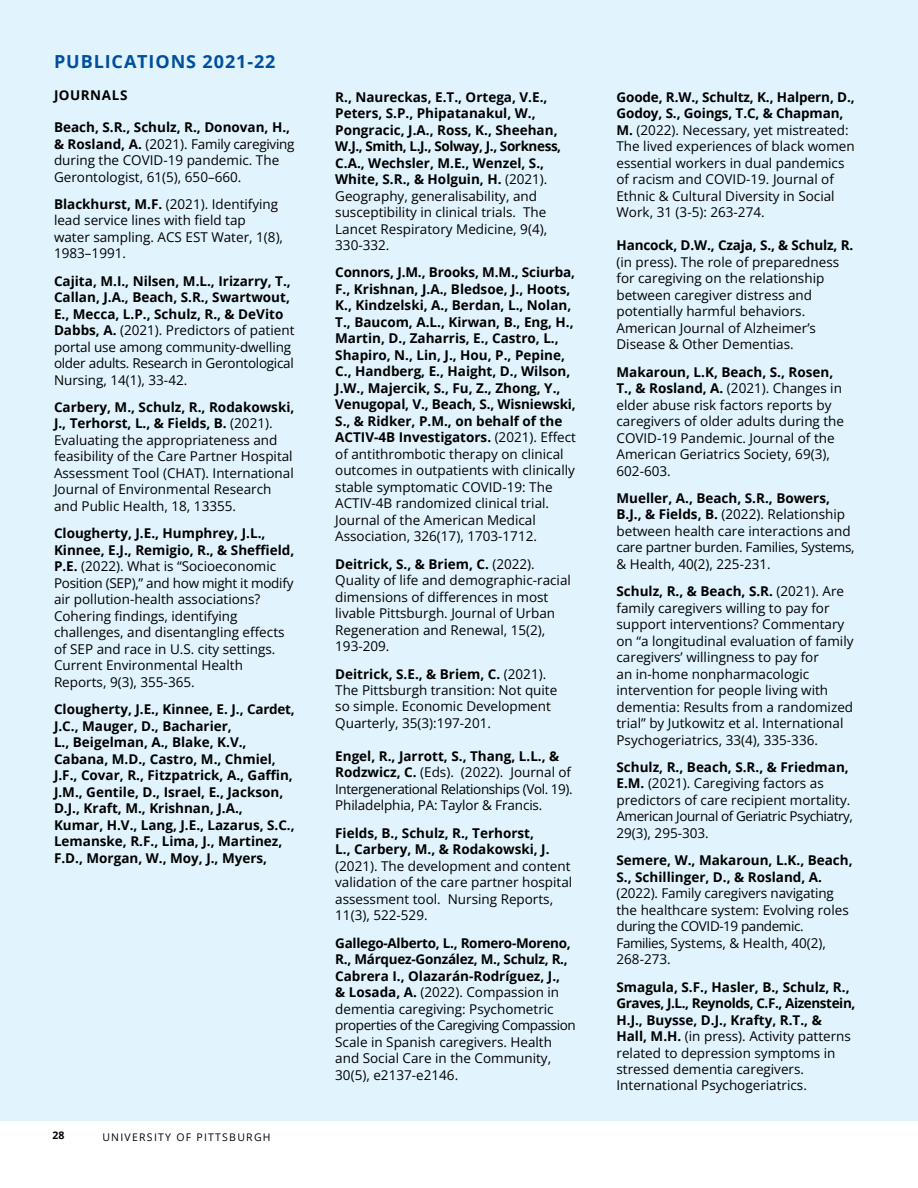
<style>
.page{position:relative;width:918px;height:1188px;background:#fff}
.page>*{position:absolute;margin:0;border:0;box-sizing:border-box;transform-origin:0 0}
.Headline_apk{font:700 18px "Open Sans";letter-spacing:.05em;color:#004f9d}
.t1{font:13.5px/16.5px "Open Sans";color:#000}
.Project_Body_Text{font:700 13.5px/16.5px "Open Sans";color:#000}
.Project_Body_Text-2{font:700 13.5px "Open Sans";letter-spacing:.045em;color:#000}
.t2{font:10.5px "Open Sans";letter-spacing:.12em;color:#000}
.t3{font:700 10.5px "Open Sans";color:#000}
.s1{font-weight:700}
.s2{font-weight:400}
</style>
<div class="page">
<div style="left:0;top:0;width:918px;height:1120px;background:#e1f4fd"></div>
<p class="Headline_apk" style="left:54px;top:49px;width:223px">PUBLICATIONS 2021-22</p>
<p class="Project_Body_Text-2" style="left:54px;top:85px;width:75px">JOURNALS</p>
<p class="t1" style="left:54px;top:119px;width:242px"><span class="s1">Beach, S.R., Schulz, R., Donovan, H., &amp; Rosland, A.</span> (2021). Family caregiving during the COVID-19 pandemic. The Gerontologist, 61(5), 650–660.</p>
<p class="t1" style="left:54px;top:195px;width:231px"><span class="s1">Blackhurst, M.F.</span> (2021). Identifying lead service lines with field tap water sampling. ACS EST Water, 1(8),<br>1983–1991.</p>
<p class="t1" style="left:54px;top:272px;width:242px"><span class="s1">Cajita, M.I., Nilsen, M.L., Irizarry, T., Callan, J.A., Beach, S.R., Swartwout, E., Mecca, L.P., Schulz, R., &amp; DeVito Dabbs, A.</span> (2021). Predictors of patient portal use among community-dwelling older adults. Research in Gerontological Nursing, 14(1), 33-42.</p>
<p class="t1" style="left:54px;top:398px;width:242px"><span class="s1">Carbery, M., Schulz, R., Rodakowski, J., Terhorst, L., &amp; Fields, B.</span> (2021).<br>Evaluating the appropriateness and feasibility of the Care Partner Hospital Assessment Tool (CHAT). International Journal of Environmental Research and Public Health, 18, 13355.</p>
<p class="t1" style="left:54px;top:525px;width:242px"><span class="s1">Clougherty, J.E., Humphrey, J.L., Kinnee, E.J., Remigio, R., &amp; Sheffield, P.E.</span> (2022). What is “Socioeconomic Position (SEP),” and how might it modify air pollution-health associations?<br>Cohering findings, identifying challenges, and disentangling effects of SEP and race in U.S. city settings.<br>Current Environmental Health Reports, 9(3), 355-365.</p>
<p class="Project_Body_Text" style="left:54px;top:701px;width:242px">Clougherty, J.E., Kinnee, E. J., Cardet, J.C., Mauger, D., Bacharier,<br>L., Beigelman, A., Blake, K.V., Cabana, M.D., Castro, M., Chmiel, J.F., Covar, R., Fitzpatrick, A., Gaffin, J.M., Gentile, D., Israel, E., Jackson, D.J., Kraft, M., Krishnan, J.A., Kumar, H.V., Lang, J.E., Lazarus, S.C., Lemanske, R.F., Lima, J., Martinez, F.D., Morgan, W., Moy, J., Myers,</p>
<p class="t3" style="left:52px;top:1128px;width:13px">28</p>
<p class="t2" style="left:102px;top:1130px;width:170px">UNIVERSITY OF PITTSBURGH</p>
<p class="Project_Body_Text" style="left:335px;top:88px;width:227px">R., Naureckas, E.T., Ortega, V.E., Peters, S.P., Phipatanakul, W., Pongracic, J.A., Ross, K., Sheehan, W.J., Smith, L.J., Solway, J., Sorkness, C.A., Wechsler, M.E., Wenzel, S., White, S.R., &amp; Holguin, H. <span class="s2">(2021).<br>Geography, generalisability, and susceptibility in clinical trials. The Lancet Respiratory Medicine, 9(4), 330-332.</span></p>
<p class="Project_Body_Text" style="left:335px;top:264px;width:242px">Connors, J.M., Brooks, M.M., Sciurba, F., Krishnan, J.A., Bledsoe, J., Hoots, K., Kindzelski, A., Berdan, L., Nolan, T., Baucom, A.L., Kirwan, B., Eng, H., Martin, D., Zaharris, E., Castro, L., Shapiro, N., Lin, J., Hou, P., Pepine, C., Handberg, E., Haight, D., Wilson, J.W., Majercik, S., Fu, Z., Zhong, Y., Venugopal, V., Beach, S., Wisniewski, S., &amp; Ridker, P.M., on behalf of the ACTIV-4B Investigators. <span class="s2">(2021). Effect of antithrombotic therapy on clinical outcomes in outpatients with clinically stable symptomatic COVID-19: The ACTIV-4B randomized clinical trial.<br>Journal of the American Medical Association, 326(17), 1703-1712.</span></p>
<p class="t1" style="left:335px;top:555px;width:237px"><span class="s1">Deitrick, S., &amp; Briem, C.</span> (2022).<br>Quality of life and demographic-racial dimensions of differences in most livable Pittsburgh. Journal of Urban<br>Regeneration and Renewal, 15(2),<br>193-209.</p>
<p class="t1" style="left:335px;top:665px;width:224px"><span class="s1">Deitrick, S.E., &amp; Briem, C.</span> (2021).<br>The Pittsburgh transition: Not quite so simple. Economic Development Quarterly, 35(3):197-201.</p>
<p class="t1" style="left:335px;top:747px;width:239px"><span class="s1">Engel, R., Jarrott, S., Thang, L.L., &amp; Rodzwicz, C.</span> (Eds). (2022). Journal of Intergenerational Relationships (Vol. 19).<br>Philadelphia, PA: Taylor &amp; Francis.</p>
<p class="t1" style="left:335px;top:824px;width:239px"><span class="s1">Fields, B., Schulz, R., Terhorst,<br>L., Carbery, M., &amp; Rodakowski, J. </span>(2021). The development and content validation of the care partner hospital assessment tool. Nursing Reports,<br>11(3), 522-529.</p>
<p class="t1" style="left:335px;top:934px;width:242px"><span class="s1">Gallego-Alberto, L., Romero-Moreno, R., Márquez-González, M., Schulz, R., Cabrera I., Olazarán-Rodríguez, J.,<br>&amp; Losada, A.</span> (2022). Compassion in dementia caregiving: Psychometric properties of the Caregiving Compassion Scale in Spanish caregivers. Health and Social Care in the Community, 30(5), e2137-e2146.</p>
<p class="t1" style="left:616px;top:88px;width:240px"><span class="s1">Goode, R.W., Schultz, K., Halpern, D., Godoy, S., Goings, T.C, &amp; Chapman, M.</span> (2022). Necessary, yet mistreated:<br>The lived experiences of black women essential workers in dual pandemics of racism and COVID-19. Journal of Ethnic &amp; Cultural Diversity in Social Work, 31 (3-5): 263-274.</p>
<p class="t1" style="left:616px;top:237px;width:238px"><span class="s1">Hancock, D.W., Czaja, S., &amp; Schulz, R. </span>(in press). The role of preparedness for caregiving on the relationship between caregiver distress and potentially harmful behaviors.<br>American Journal of Alzheimer’s Disease &amp; Other Dementias.</p>
<p class="t1" style="left:617px;top:363px;width:229px"><span class="s1">Makaroun, L.K, Beach, S., Rosen,<br>T., &amp; Rosland, A.</span> (2021). Changes in elder abuse risk factors reports by caregivers of older adults during the<br>COVID-19 Pandemic. Journal of the<br>American Geriatrics Society, 69(3),<br>602-603.</p>
<p class="t1" style="left:617px;top:489px;width:240px"><span class="s1">Mueller, A., Beach, S.R., Bowers, B.J., &amp; Fields, B.</span> (2022). Relationship between health care interactions and care partner burden. Families, Systems, &amp; Health, 40(2), 225-231.</p>
<p class="t1" style="left:617px;top:583px;width:239px"><span class="s1">Schulz, R., &amp; Beach, S.R.</span> (2021). Are family caregivers willing to pay for support interventions? Commentary on “a longitudinal evaluation of family caregivers’ willingness to pay for<br>an in-home nonpharmacologic intervention for people living with dementia: Results from a randomized trial” by Jutkowitz et al. International Psychogeriatrics, 33(4), 335-336.</p>
<p class="t1" style="left:617px;top:758px;width:238px"><span class="s1">Schulz, R., Beach, S.R., &amp; Friedman, E.M.</span> (2021). Caregiving factors as predictors of care recipient mortality.<br>American Journal of Geriatric Psychiatry, 29(3), 295-303.</p>
<p class="t1" style="left:617px;top:852px;width:238px"><span class="s1">Semere, W., Makaroun, L.K., Beach,<br>S., Schillinger, D., &amp; Rosland, A. </span>(2022). Family caregivers navigating the healthcare system: Evolving roles during the COVID-19 pandemic.<br>Families, Systems, &amp; Health, 40(2),<br>268-273.</p>
<p class="t1" style="left:617px;top:978px;width:240px"><span class="s1">Smagula, S.F., Hasler, B., Schulz, R., Graves, J.L., Reynolds, C.F., Aizenstein, H.J., Buysse, D.J., Krafty, R.T., &amp; Hall, M.H.</span> (in press). Activity patterns related to depression symptoms in stressed dementia caregivers.<br>International Psychogeriatrics.</p>
</div>
